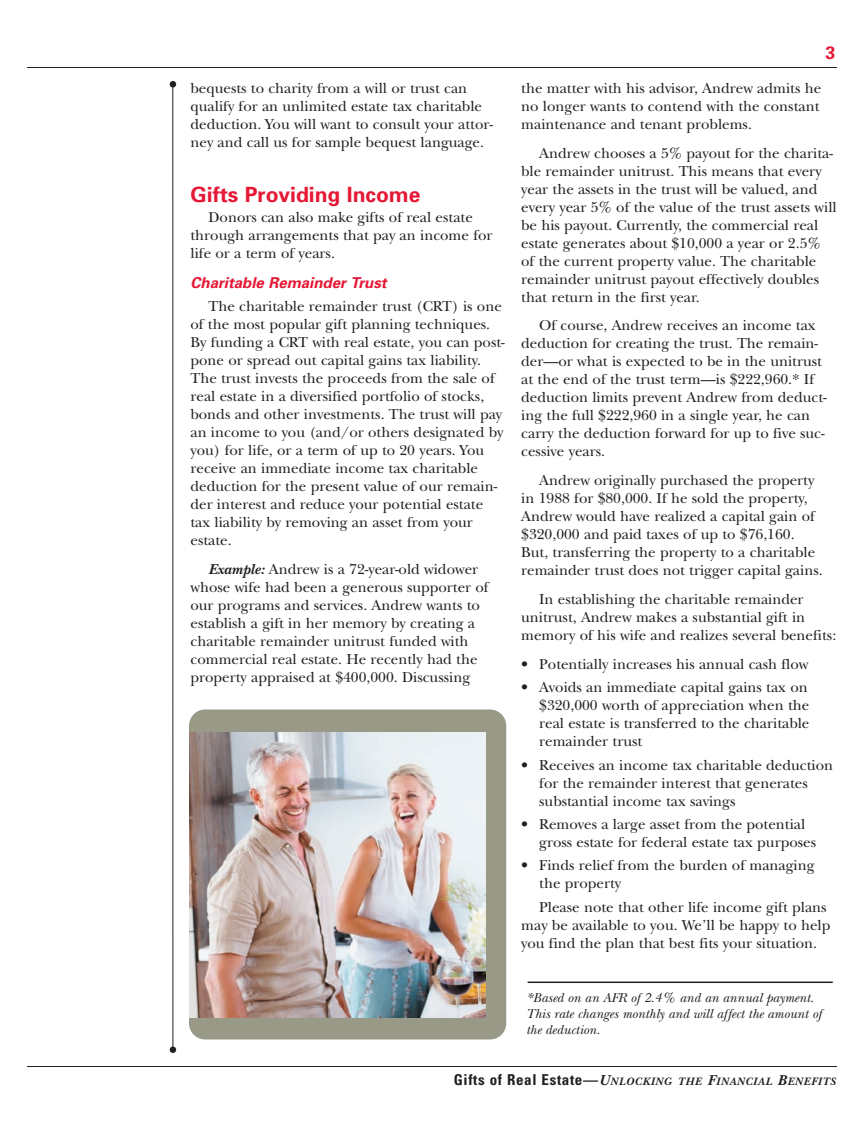
<style>
.page{position:relative;width:864px;height:1134px;background:#fff}
.page>*{position:absolute;margin:0;border:0;box-sizing:border-box;transform-origin:0 0}
.t1{font:700 21px "Univers";color:#e51836}
.t2{font:700 18px "Univers";color:#e51836}
.t3{font:15px/18px "New Baskerville";color:#231f20}
.t4{font:italic 700 15px "Univers";color:#e51836}
.t5{font:italic 13.5px/16.2px "New Baskerville";color:#231f20}
.t6{font:italic 700 11.25px "New Baskerville";letter-spacing:.065em;color:#231f20}
.s1{font-weight:700;font-style:italic}
.s2{font-family:"Univers";font-style:normal;font-stretch:condensed;font-size:15px}
.s3{font-family:"Trade Gothic Bold Two";font-weight:400;font-style:normal;font-size:15px}
.s4{font-size:15px}
</style>
<div class="page">
<hr style="left:27px;top:67px;width:810px;height:1px;background:#231f20">
<hr style="left:27px;top:1066px;width:810px;height:1px;background:#231f20">
<hr style="left:172px;top:82px;width:1px;height:970px;background:#231f20">
<svg style="left:170px;top:81px;width:6px;height:6px"></svg>
<svg style="left:170px;top:1047px;width:6px;height:6px"></svg>
<div style="left:189px;top:710px;width:317px;height:330px;background:#998;border-radius:16px"></div>
<img style="left:189px;top:732px;width:297px;height:286px">
<hr style="left:528px;top:982px;width:305px;height:1px;background:#231f20">
<p class="t3" style="left:191px;top:81px;width:304px">bequests to charity from a will or trust can qualify for an unlimited estate tax charitable deduction. You will want to consult your attor&shy;ney and call us for sample bequest language.</p>
<h1 class="t1" style="left:191px;top:187px;width:231px">Gifts Providing Income</h1>
<p class="t3" style="left:191px;top:210px;width:304px;text-indent:18px">Donors can also make gifts of real estate through arrangements that pay an income for life or a term of years.</p>
<p class="t4" style="left:191px;top:277px;width:198px">Charitable Remainder Trust</p>
<p class="t3" style="left:191px;top:299px;width:316px;text-indent:18px">The charitable remainder trust (CRT) is one of the most popular gift planning techniques.<br>By funding a CRT with real estate, you can post&shy;pone or spread out capital gains tax liability.<br>The trust invests the proceeds from the sale of real estate in a diversified portfolio of stocks, bonds and other investments. The trust will pay an income to you (and/or others designated by you) for life, or a term of up to 20 years. You receive an immediate income tax charitable deduction for the present value of our remain&shy;der interest and reduce your potential estate tax liability by removing an asset from your estate.</p>
<p class="t3" style="left:190px;top:562px;width:300px;text-indent:18px"><span class="s1">Example:</span> Andrew is a 72-year-old widower whose wife had been a generous supporter of our programs and services. Andrew wants to establish a gift in her memory by creating a charitable remainder unitrust funded with commercial real estate. He recently had the property appraised at $400,000. Discussing</p>
<p class="t2" style="left:825px;top:46px;width:12px">3</p>
<p class="t3" style="left:521px;top:81px;width:301px;text-align:justify">the matter with his advisor, Andrew admits he no longer wants to contend with the constant maintenance and tenant problems.</p>
<p class="t3" style="left:521px;top:146px;width:317px;text-indent:18px">Andrew chooses a 5% payout for the charita&shy;ble remainder unitrust. This means that every year the assets in the trust will be valued, and every year 5% of the value of the trust assets will be his payout. Currently, the commercial real estate generates about $10,000 a year or 2.5% of the current property value. The charitable remainder unitrust payout effectively doubles that return in the first year.</p>
<p class="t3" style="left:521px;top:318px;width:307px;text-indent:18px">Of course, Andrew receives an income tax deduction for creating the trust. The remain&shy;der—or what is expected to be in the unitrust at the end of the trust term—is $222,960.* If deduction limits prevent Andrew from deduct&shy;ing the full $222,960 in a single year, he can carry the deduction forward for up to five suc&shy;cessive years.</p>
<p class="t3" style="left:521px;top:473px;width:303px;text-indent:18px">Andrew originally purchased the property in 1988 for $80,000. If he sold the property, Andrew would have realized a capital gain of $320,000 and paid taxes of up to $76,160.<br>But, transferring the property to a charitable remainder trust does not trigger capital gains.</p>
<p class="t3" style="left:521px;top:592px;width:317px;text-indent:18px">In establishing the charitable remainder unitrust, Andrew makes a substantial gift in memory of his wife and realizes several benefits:</p>
<p class="t3" style="left:521px;top:657px;width:289px">• Potentially increases his annual cash flow</p>
<p class="t3" style="left:539px;top:680px;width:272px;text-align:justify;text-indent:-18px">• Avoids an immediate capital gains tax on $320,000 worth of appreciation when the real estate is transferred to the charitable remainder trust</p>
<p class="t3" style="left:539px;top:758px;width:295px;text-indent:-18px">• Receives an income tax charitable deduction for the remainder interest that generates substantial income tax savings</p>
<p class="t3" style="left:539px;top:817px;width:278px;text-indent:-18px">• Removes a large asset from the potential gross estate for federal estate tax purposes</p>
<p class="t3" style="left:539px;top:858px;width:277px;text-indent:-18px">• Finds relief from the burden of managing the property</p>
<p class="t3" style="left:521px;top:900px;width:311px;text-indent:18px">Please note that other life income gift plans may be available to you. We’ll be happy to help you find the plan that best fits your situation.</p>
<p class="t5" style="left:526px;top:991px;width:297px">*Based on an AFR of 2.4% and an annual payment.<br>This rate changes monthly and will affect the amount of the deduction.</p>
<p class="t6" style="left:454px;top:1074px;width:383px"><span class="s2">Gifts of Real Estate</span><span class="s3">—</span><span class="s4">U</span>NLOCKING THE <span class="s4">F</span>INANCIAL <span class="s4">B</span>ENEFITS</p>
</div>
